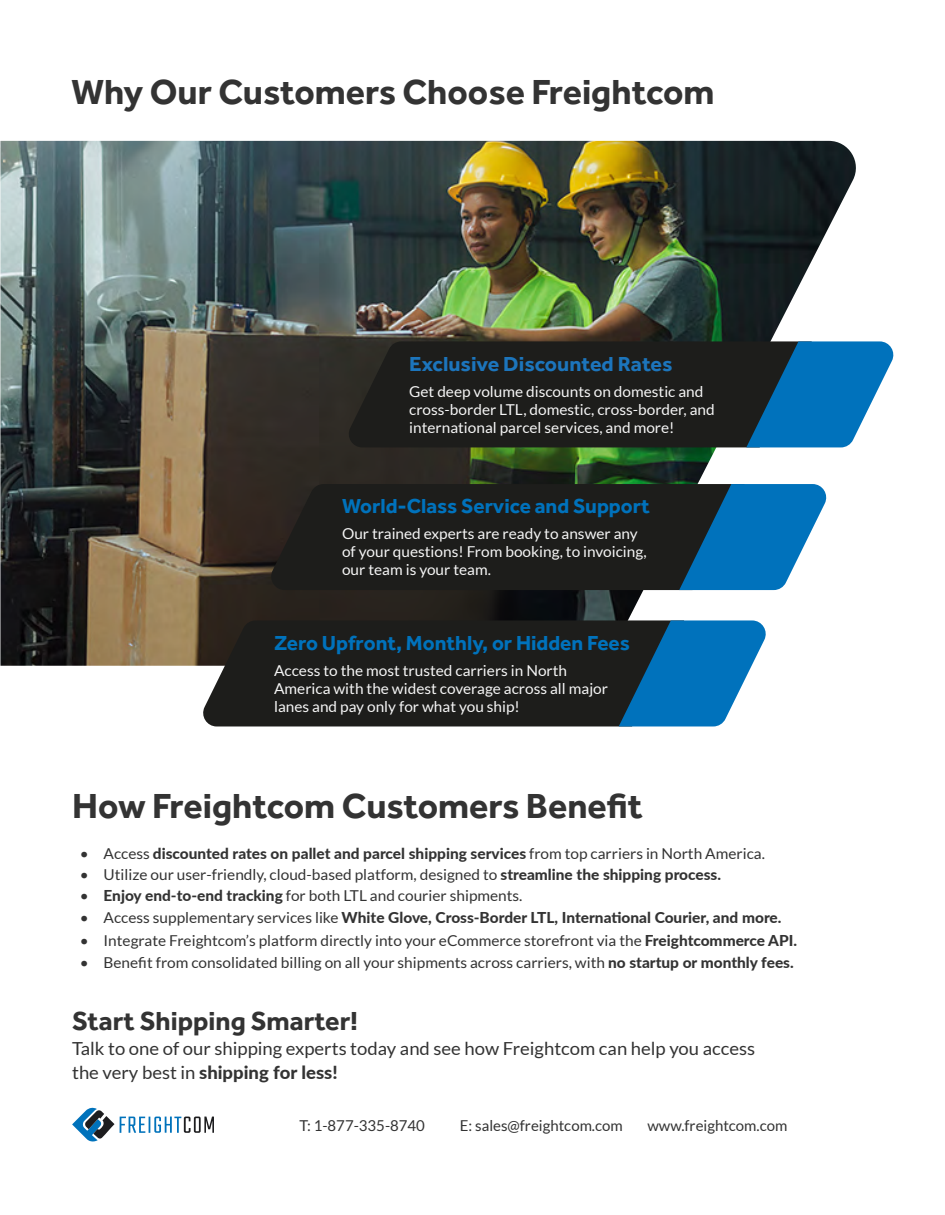
<style>
.page{position:relative;width:945px;height:1215px;background:#fff}
.page>*{position:absolute;margin:0;border:0;box-sizing:border-box;transform-origin:0 0}
.t1{font:700 36px "Effra";color:#333}
.t2{font:700 27px "Effra";color:#333}
.t3{font:700 21px "Effra";color:#0072bc}
.t4{font:700 21px "Effra";color:#1c75bc}
.t5{font:18px/24px "Lato";color:#333}
.t6{font:15px "Lato";color:#333}
.t7{font:15px/18px "Lato";color:#fff}
.t8{font:800 15px "Lato";color:#333}
.s1{font-weight:400}
.s2{font-weight:800}
</style>
<div class="page">
<img style="left:0;top:141px;width:856px;height:525px">
<div style="left:268px;top:484px;width:411px;height:106px;background:#1d1d1b"></div>
<svg style="left:679px;top:484px;width:150px;height:106px;background:#2876a8"></svg>
<svg style="left:346px;top:341px;width:400px;height:106px;background:#1e1e1b"></svg>
<svg style="left:746px;top:341px;width:148px;height:106px;background:#2775a8"></svg>
<div style="left:200px;top:620px;width:419px;height:106px;background:#1d1d1b"></div>
<svg style="left:619px;top:620px;width:150px;height:106px;background:#2a77a8"></svg>
<svg style="left:72px;top:1108px;width:142px;height:34px"></svg>
<svg style="left:0;top:356px;width:72px;height:72px;background:#455251"></svg>
<h1 class="t1" style="left:71px;top:70px;width:645px">Why Our Customers Choose Freightcom</h1>
<h3 class="t4" style="left:409px;top:351px;width:265px">Exclusive Discounted Rates</h3>
<p class="t7" style="left:409px;top:382px;width:307px">Get deep volume discounts on domestic and cross-border LTL, domestic, cross-border, and international parcel services, and more!</p>
<h3 class="t3" style="left:342px;top:494px;width:309px">World-Class Service and Support</h3>
<p class="t7" style="left:342px;top:525px;width:306px">Our trained experts are ready to answer any of your questions! From booking, to invoicing, our team is your team.</p>
<h3 class="t3" style="left:274px;top:630px;width:357px">Zero Upfront, Monthly, or Hidden Fees</h3>
<p class="t7" style="left:274px;top:661px;width:335px">Access to the most trusted carriers in North<br>America with the widest coverage across all major lanes and pay only for what you ship!</p>
<h1 class="t1" style="left:72px;top:784px;width:572px">How Freightcom Customers Benefit</h1>
<p class="t8" style="left:80px;top:842px;width:687px"><span class="s1">• Access</span> discounted rates on pallet and parcel shipping services <span class="s1">from top carriers in North America.</span></p>
<p class="t6" style="left:80px;top:866px;width:643px">• Utilize our user-friendly, cloud-based platform, designed to <span class="s2">streamline the shipping process.</span></p>
<p class="t6" style="left:80px;top:887px;width:444px">• <span class="s2">Enjoy end-to-end tracking</span> for both LTL and courier shipments.</p>
<p class="t8" style="left:80px;top:907px;width:703px"><span class="s1">• Access supplementary services like</span> White Glove, Cross-Border LTL, International Courier, and more.</p>
<p class="t6" style="left:80px;top:932px;width:719px">• Integrate Freightcom’s platform directly into your eCommerce storefront via the <span class="s2">Freightcommerce API.</span></p>
<p class="t6" style="left:80px;top:954px;width:716px">• Benefit from consolidated billing on all your shipments across carriers, with <span class="s2">no startup or monthly fees.</span></p>
<h2 class="t2" style="left:72px;top:1004px;width:288px">Start Shipping Smarter!</h2>
<p class="t5" style="left:72px;top:1036px;width:685px">Talk to one of our shipping experts today and see how Freightcom can help you access the very best in <span class="s2">shipping for less!</span></p>
<p class="t6" style="left:299px;top:1118px;width:127px">T: 1-877-335-8740</p>
<p class="t6" style="left:460px;top:1118px;width:164px">E: sales@freightcom.com</p>
<p class="t6" style="left:647px;top:1118px;width:142px">www.freightcom.com</p>
</div>
